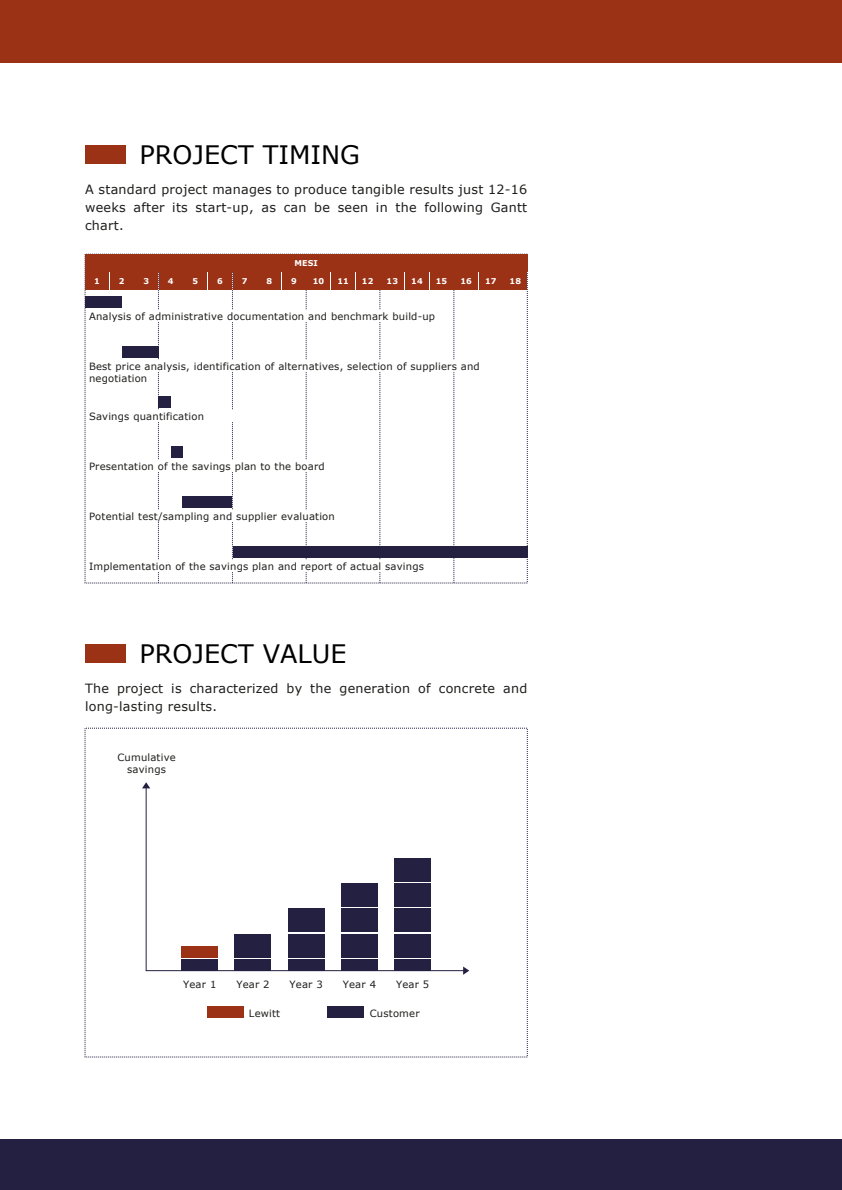
<style>
.page{position:relative;width:842px;height:1190px;background:#fff}
.page>*{position:absolute;margin:0;border:0;box-sizing:border-box;transform-origin:0 0}
.t1{font:25.4px "Verdana";color:#010000}
.t2{font:12.8px/18px "Verdana";letter-spacing:.02em;color:#1d1d1b}
.t3{font:10px/12px "Verdana";letter-spacing:.02em;color:#1d1d1b;text-align:center}
.t4{font:700 8px "Verdana";letter-spacing:.02em;color:#fff}
</style>
<div class="page">
<svg style="left:84px;top:253px;width:444px;height:331px"></svg>
<svg style="left:84px;top:727px;width:444px;height:331px"></svg>
<div style="left:0;top:1139px;width:842px;height:51px;background:#232042"></div>
<div style="left:0;top:0;width:842px;height:62px;background:#9b3115"></div>
<div style="left:134px;top:272px;width:24px;height:17px;background:#9b3115"></div>
<div style="left:110px;top:272px;width:23px;height:17px;background:#9b3115"></div>
<div style="left:85px;top:644px;width:40px;height:19px;background:#9b3115"></div>
<div style="left:85px;top:145px;width:40px;height:19px;background:#9b3115"></div>
<div style="left:85px;top:296px;width:37px;height:12px;background:#232042"></div>
<div style="left:87px;top:310px;width:307px;height:12px;background:#fff"></div>
<div style="left:87px;top:360px;width:397px;height:12px;background:#fff"></div>
<div style="left:122px;top:346px;width:37px;height:12px;background:#232042"></div>
<div style="left:89px;top:460px;width:233px;height:12px;background:#fff"></div>
<div style="left:171px;top:446px;width:12px;height:12px;background:#232042"></div>
<div style="left:89px;top:510px;width:257px;height:12px;background:#fff"></div>
<div style="left:183px;top:496px;width:49px;height:12px;background:#232042"></div>
<div style="left:89px;top:560px;width:310px;height:12px;background:#fff"></div>
<div style="left:233px;top:546px;width:294px;height:12px;background:#232042"></div>
<div style="left:89px;top:410px;width:163px;height:12px;background:#fff"></div>
<div style="left:158px;top:396px;width:13px;height:12px;background:#232042"></div>
<div style="left:85px;top:254px;width:442px;height:17px;background:#9b3115"></div>
<div style="left:503px;top:272px;width:24px;height:17px;background:#9b3115"></div>
<div style="left:479px;top:272px;width:24px;height:17px;background:#9b3115"></div>
<div style="left:454px;top:272px;width:24px;height:17px;background:#9b3115"></div>
<div style="left:430px;top:272px;width:23px;height:17px;background:#9b3115"></div>
<div style="left:405px;top:272px;width:24px;height:17px;background:#9b3115"></div>
<div style="left:380px;top:272px;width:24px;height:17px;background:#9b3115"></div>
<div style="left:356px;top:272px;width:24px;height:17px;background:#9b3115"></div>
<div style="left:331px;top:272px;width:24px;height:17px;background:#9b3115"></div>
<div style="left:307px;top:272px;width:23px;height:17px;background:#9b3115"></div>
<div style="left:282px;top:272px;width:24px;height:17px;background:#9b3115"></div>
<div style="left:257px;top:272px;width:24px;height:17px;background:#9b3115"></div>
<div style="left:233px;top:272px;width:24px;height:17px;background:#9b3115"></div>
<div style="left:208px;top:272px;width:24px;height:17px;background:#9b3115"></div>
<div style="left:183px;top:272px;width:24px;height:17px;background:#9b3115"></div>
<div style="left:159px;top:272px;width:24px;height:17px;background:#9b3115"></div>
<div style="left:85px;top:272px;width:24px;height:17px;background:#9b3115"></div>
<svg style="left:145px;top:784px;width:322px;height:188px"></svg>
<div style="left:181px;top:959px;width:37px;height:12px;background:#232042"></div>
<div style="left:235px;top:959px;width:36px;height:12px;background:#232042"></div>
<div style="left:288px;top:959px;width:37px;height:12px;background:#232042"></div>
<div style="left:341px;top:959px;width:37px;height:12px;background:#232042"></div>
<div style="left:394px;top:959px;width:37px;height:12px;background:#232042"></div>
<div style="left:341px;top:934px;width:37px;height:23px;background:#232042"></div>
<div style="left:341px;top:909px;width:37px;height:23px;background:#232042"></div>
<div style="left:341px;top:883px;width:37px;height:24px;background:#232042"></div>
<div style="left:394px;top:934px;width:37px;height:23px;background:#232042"></div>
<div style="left:394px;top:909px;width:37px;height:23px;background:#232042"></div>
<div style="left:394px;top:883px;width:37px;height:24px;background:#232042"></div>
<div style="left:394px;top:858px;width:37px;height:23px;background:#232042"></div>
<div style="left:207px;top:1006px;width:37px;height:11px;background:#9b3115"></div>
<div style="left:327px;top:1006px;width:37px;height:11px;background:#232042"></div>
<svg style="left:142px;top:782px;width:8px;height:6px"></svg>
<svg style="left:463px;top:967px;width:6px;height:8px"></svg>
<h1 class="t1" style="left:140px;top:138px;width:222px">PROJECT TIMING</h1>
<p class="t2" style="left:85px;top:180px;width:444px;text-align:justify">A standard project manages to produce tangible results just 12-16 weeks after its start-up, as can be seen in the following Gantt chart.</p>
<p class="t4" style="left:294px;top:258px;width:25px">MESI</p>
<p class="t4" style="left:94px;top:276px;width:7px">1</p>
<p class="t4" style="left:168px;top:276px;width:7px">4</p>
<p class="t4" style="left:193px;top:276px;width:7px">5</p>
<p class="t4" style="left:217px;top:276px;width:7px">6</p>
<p class="t4" style="left:242px;top:276px;width:7px">7</p>
<p class="t4" style="left:266px;top:276px;width:7px">8</p>
<p class="t4" style="left:291px;top:276px;width:7px">9</p>
<p class="t4" style="left:313px;top:276px;width:13px">10</p>
<p class="t4" style="left:337px;top:276px;width:13px">11</p>
<p class="t4" style="left:362px;top:276px;width:13px">12</p>
<p class="t4" style="left:387px;top:276px;width:13px">13</p>
<p class="t4" style="left:411px;top:276px;width:13px">14</p>
<p class="t4" style="left:436px;top:276px;width:13px">15</p>
<p class="t4" style="left:460px;top:276px;width:13px">16</p>
<p class="t4" style="left:485px;top:276px;width:13px">17</p>
<p class="t4" style="left:510px;top:276px;width:13px">18</p>
<p class="t4" style="left:119px;top:276px;width:7px">2</p>
<p class="t4" style="left:143px;top:276px;width:7px">3</p>
<p class="t3" style="left:89px;top:311px;width:348px">Analysis of administrative documentation and benchmark build-up</p>
<p class="t3" style="left:89px;top:360px;width:392px;text-align:left">Best price analysis, identification of alternatives, selection of suppliers and negotiation</p>
<p class="t3" style="left:89px;top:410px;width:116px">Savings quantification</p>
<p class="t3" style="left:89px;top:460px;width:237px">Presentation of the savings plan to the board</p>
<p class="t3" style="left:89px;top:510px;width:247px">Potential test/sampling and supplier evaluation</p>
<p class="t3" style="left:89px;top:560px;width:336px">Implementation of the savings plan and report of actual savings</p>
<h1 class="t1" style="left:140px;top:637px;width:208px">PROJECT VALUE</h1>
<p class="t2" style="left:85px;top:679px;width:444px">The project is characterized by the generation of concrete and long-lasting results.</p>
<p class="t3" style="left:117px;top:751px;width:60px">Cumulative savings</p>
<p class="t3" style="left:183px;top:979px;width:35px">Year 1</p>
<p class="t3" style="left:236px;top:979px;width:35px">Year 2</p>
<p class="t3" style="left:249px;top:1008px;width:33px">Lewitt</p>
<p class="t3" style="left:370px;top:1008px;width:51px">Customer</p>
<p class="t3" style="left:290px;top:979px;width:35px">Year 3</p>
<p class="t3" style="left:343px;top:979px;width:35px">Year 4</p>
<p class="t3" style="left:396px;top:979px;width:35px">Year 5</p>
</div>
